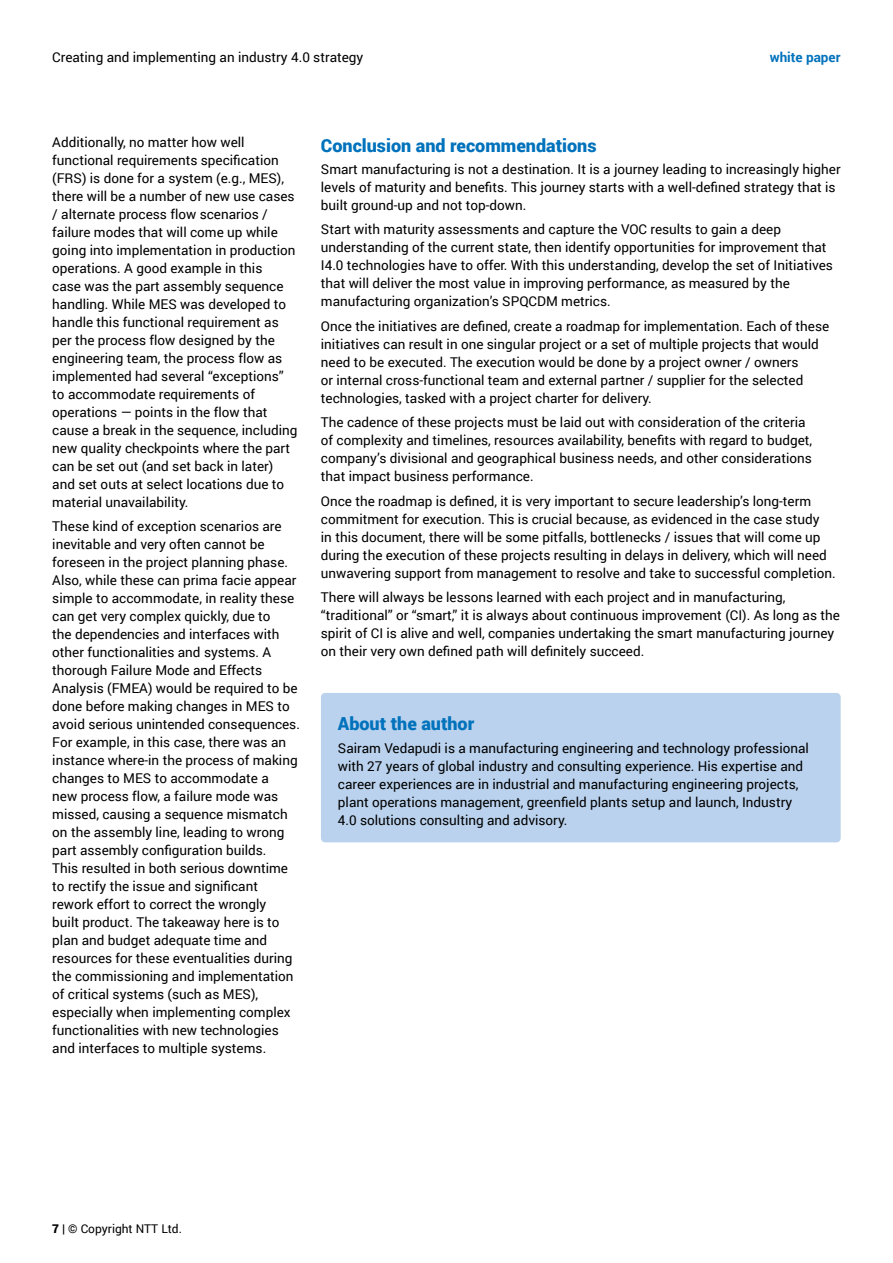
<style>
.page{position:relative;width:893px;height:1263px;background:#fff}
.page>*{position:absolute;margin:0;border:0;box-sizing:border-box;transform-origin:0 0}
.t1{font:900 18px "Roboto";color:#0072bc}
.t2{font:13.5px/18px "Roboto";color:#000}
.t3{font:700 13.5px "Roboto";color:#0072bc}
.t4{font:12px "Roboto";color:#000}
.s1{font-weight:900}
</style>
<div class="page">
<div style="left:321px;top:693px;width:520px;height:149px;background:#bad2ed;border-radius:4px"></div>
<p class="t2" style="left:52px;top:48px;width:313px">Creating and implementing an industry 4.0 strategy</p>
<p class="t3" style="left:770px;top:48px;width:72px">white paper</p>
<p class="t2" style="left:52px;top:133px;width:194px">Additionally, no matter how well</p>
<p class="t2" style="left:52px;top:151px;width:233px">functional requirements specification (FRS) is done for a system (e.g., MES),</p>
<p class="t2" style="left:52px;top:187px;width:244px">there will be a number of new use cases</p>
<p class="t2" style="left:52px;top:205px;width:217px">/ alternate process flow scenarios /</p>
<p class="t2" style="left:52px;top:223px;width:245px">failure modes that will come up while going into implementation in production operations. A good example in this<br>case was the part assembly sequence</p>
<p class="t2" style="left:52px;top:295px;width:235px">handling. While MES was developed to</p>
<p class="t2" style="left:52px;top:313px;width:228px">handle this functional requirement as</p>
<p class="t2" style="left:52px;top:331px;width:233px">per the process flow designed by the engineering team, the process flow as implemented had several “exceptions”</p>
<p class="t2" style="left:52px;top:385px;width:204px">to accommodate requirements of</p>
<p class="t2" style="left:52px;top:403px;width:217px">operations — points in the flow that</p>
<p class="t2" style="left:52px;top:421px;width:247px">cause a break in the sequence, including new quality checkpoints where the part can be set out (and set back in later) and set outs at select locations due to material unavailability.</p>
<p class="t2" style="left:52px;top:517px;width:246px">These kind of exception scenarios are inevitable and very often cannot be foreseen in the project planning phase.<br>Also, while these can prima facie appear simple to accommodate, in reality these can get very complex quickly, due to<br>the dependencies and interfaces with other functionalities and systems. A</p>
<p class="t2" style="left:52px;top:661px;width:247px">thorough Failure Mode and Effects<br>Analysis (FMEA) would be required to be done before making changes in MES to</p>
<p class="t2" style="left:52px;top:715px;width:249px">avoid serious unintended consequences.</p>
<p class="t2" style="left:52px;top:733px;width:235px">For example, in this case, there was an</p>
<p class="t2" style="left:52px;top:751px;width:247px">instance where-in the process of making</p>
<p class="t2" style="left:52px;top:769px;width:227px">changes to MES to accommodate a new process flow, a failure mode was</p>
<p class="t2" style="left:52px;top:805px;width:237px">missed, causing a sequence mismatch on the assembly line, leading to wrong</p>
<p class="t2" style="left:52px;top:841px;width:216px">part assembly configuration builds.</p>
<p class="t2" style="left:52px;top:859px;width:237px">This resulted in both serious downtime</p>
<p class="t2" style="left:52px;top:877px;width:207px">to rectify the issue and significant</p>
<p class="t2" style="left:52px;top:895px;width:243px">rework effort to correct the wrongly built product. The takeaway here is to plan and budget adequate time and resources for these eventualities during the commissioning and implementation</p>
<p class="t2" style="left:52px;top:985px;width:207px">of critical systems (such as MES),</p>
<p class="t2" style="left:52px;top:1003px;width:240px">especially when implementing complex functionalities with new technologies and interfaces to multiple systems.</p>
<h4 class="t1" style="left:321px;top:133px;width:277px">Conclusion and recommendations</h4>
<p class="t2" style="left:321px;top:160px;width:521px">Smart manufacturing is not a destination. It is a journey leading to increasingly higher</p>
<p class="t2" style="left:321px;top:178px;width:516px">levels of maturity and benefits. This journey starts with a well-defined strategy that is</p>
<p class="t2" style="left:321px;top:196px;width:207px">built ground-up and not top-down.</p>
<p class="t2" style="left:321px;top:220px;width:514px">Start with maturity assessments and capture the VOC results to gain a deep understanding of the current state, then identify opportunities for improvement that I4.0 technologies have to offer. With this understanding, develop the set of Initiatives that will deliver the most value in improving performance, as measured by the manufacturing organization’s SPQCDM metrics.</p>
<p class="t2" style="left:321px;top:316px;width:510px">Once the initiatives are defined, create a roadmap for implementation. Each of these</p>
<p class="t2" style="left:321px;top:334px;width:499px">initiatives can result in one singular project or a set of multiple projects that would need to be executed. The execution would be done by a project owner / owners<br>or internal cross-functional team and external partner / supplier for the selected technologies, tasked with a project charter for delivery.</p>
<p class="t2" style="left:321px;top:413px;width:486px">The cadence of these projects must be laid out with consideration of the criteria</p>
<p class="t2" style="left:321px;top:431px;width:493px">of complexity and timelines, resources availability, benefits with regard to budget,</p>
<p class="t2" style="left:321px;top:449px;width:492px">company’s divisional and geographical business needs, and other considerations that impact business performance.</p>
<p class="t2" style="left:321px;top:491px;width:492px">Once the roadmap is defined, it is very important to secure leadership’s long-term</p>
<p class="t2" style="left:321px;top:509px;width:516px">commitment for execution. This is crucial because, as evidenced in the case study<br>in this document, there will be some pitfalls, bottlenecks / issues that will come up during the execution of these projects resulting in delays in delivery, which will need unwavering support from management to resolve and take to successful completion.</p>
<p class="t2" style="left:321px;top:588px;width:466px">There will always be lessons learned with each project and in manufacturing,</p>
<p class="t2" style="left:321px;top:605px;width:520px">“traditional” or “smart,” it is always about continuous improvement (CI). As long as the</p>
<p class="t2" style="left:321px;top:623px;width:515px">spirit of CI is alive and well, companies undertaking the smart manufacturing journey</p>
<p class="t2" style="left:321px;top:641px;width:325px">on their very own defined path will definitely succeed.</p>
<p class="t1" style="left:338px;top:711px;width:138px">About the author</p>
<p class="t2" style="left:338px;top:738px;width:472px">Sairam Vedapudi is a manufacturing engineering and technology professional with 27 years of global industry and consulting experience. His expertise and career experiences are in industrial and manufacturing engineering projects, plant operations management, greenfield plants setup and launch, Industry 4.0 solutions consulting and advisory.</p>
<p class="t4" style="left:52px;top:1220px;width:131px"><span class="s1">7 |</span> © Copyright NTT Ltd.</p>
</div>
